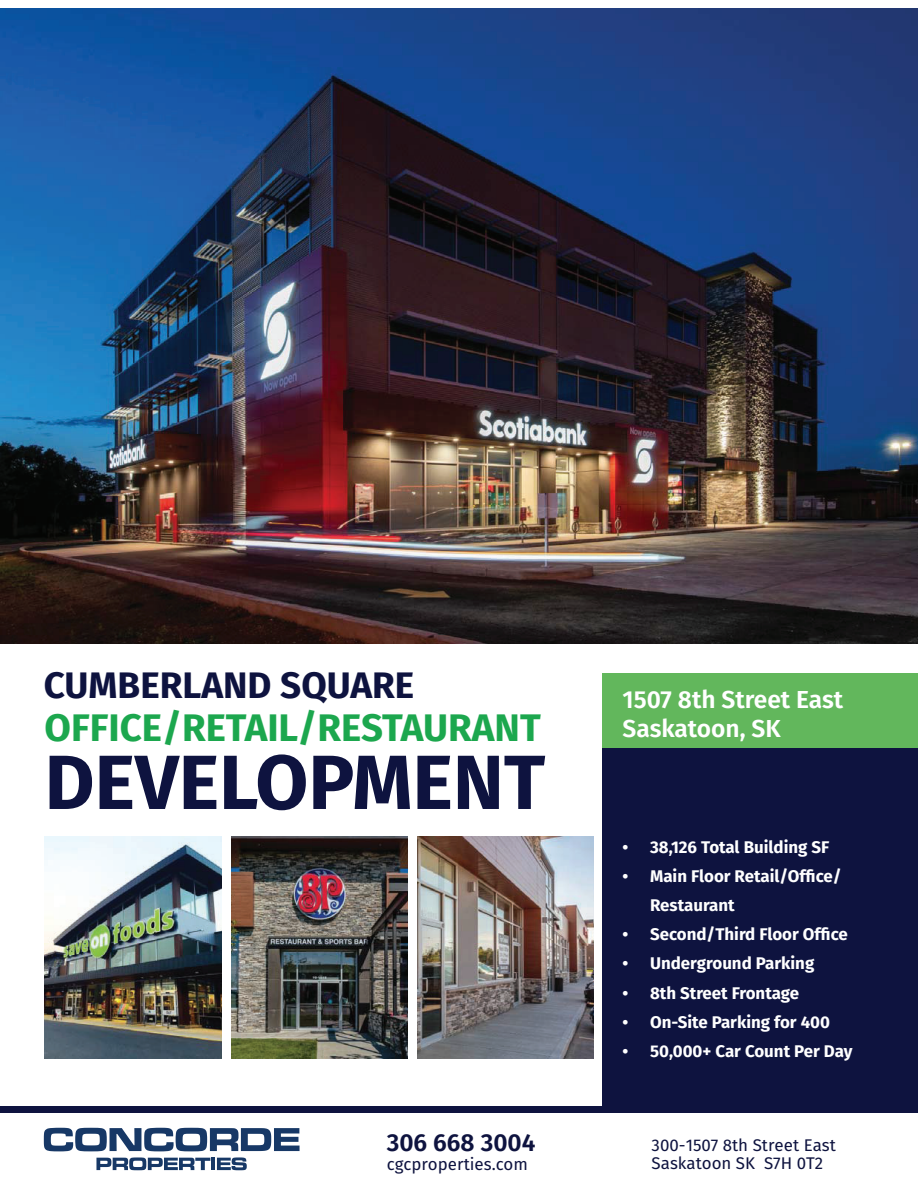
<style>
.page{position:relative;width:918px;height:1188px;background:#fff}
.page>*{position:absolute;margin:0;border:0;box-sizing:border-box;transform-origin:0 0}
.t1{font:700 76.8px "Fira Sans";color:#0e133f}
.t2{font:700 38.4px "Fira Sans";color:#1ca74e}
.t3{font:700 36.9px "Fira Sans";color:#0e133f}
.t4{font:600 24.6px "Fira Sans";color:#fff}
.t5{font:600 24.6px "Fira Sans";color:#0e133f}
.t6{font:700 16.95px/29.2px "Fira Sans";color:#fff}
.t7{font:16.95px/18.5px "Fira Sans";color:#0e133f}
</style>
<div class="page">
<svg style="left:44px;top:1128px;width:256px;height:23px"></svg>
<svg style="left:96px;top:1157px;width:114px;height:13px"></svg>
<hr style="left:211px;top:1158px;width:4px;height:12px;background:#173866">
<svg style="left:217px;top:1157px;width:30px;height:13px"></svg>
<div style="left:603px;top:748px;width:315px;height:361px;background:#0e133f"></div>
<img style="left:417px;top:837px;width:177px;height:221px">
<img style="left:231px;top:837px;width:177px;height:221px">
<img style="left:45px;top:837px;width:176px;height:221px">
<div style="left:603px;top:673px;width:315px;height:74px;background:#62b75c"></div>
<div style="left:0;top:1106px;width:918px;height:7px;background:#0e133f"></div>
<img style="left:0;top:9px;width:918px;height:634px">
<h3 class="t3" style="left:44px;top:654px;width:372px">CUMBERLAND SQUARE</h3>
<h3 class="t4" style="left:623px;top:679px;width:222px">1507 8th Street East</h3>
<h2 class="t2" style="left:45px;top:695px;width:498px">OFFICE/RETAIL/RESTAURANT</h2>
<h3 class="t4" style="left:623px;top:709px;width:160px">Saskatoon, SK</h3>
<h1 class="t1" style="left:45px;top:718px;width:502px">DEVELOPMENT</h1>
<h3 class="t5" style="left:387px;top:1122px;width:150px">306 668 3004</h3>
<p class="t7" style="left:387px;top:1154px;width:143px">cgcproperties.com</p>
<p class="t6" style="left:622px;top:831px;width:208px">• 38,126 Total Building SF</p>
<p class="t6" style="left:650px;top:860px;width:193px;text-indent:-28px">• Main Floor Retail/Office/<br>Restaurant</p>
<p class="t6" style="left:622px;top:919px;width:227px">• Second/Third Floor Office</p>
<p class="t6" style="left:622px;top:948px;width:193px">• Underground Parking</p>
<p class="t6" style="left:622px;top:977px;width:178px">• 8th Street Frontage</p>
<p class="t6" style="left:622px;top:1006px;width:209px">• On-Site Parking for 400</p>
<p class="t6" style="left:622px;top:1035px;width:232px">• 50,000+ Car Count Per Day</p>
<p class="t7" style="left:652px;top:1135px;width:186px">300-1507 8th Street East<br>Saskatoon SK S7H 0T2</p>
</div>
